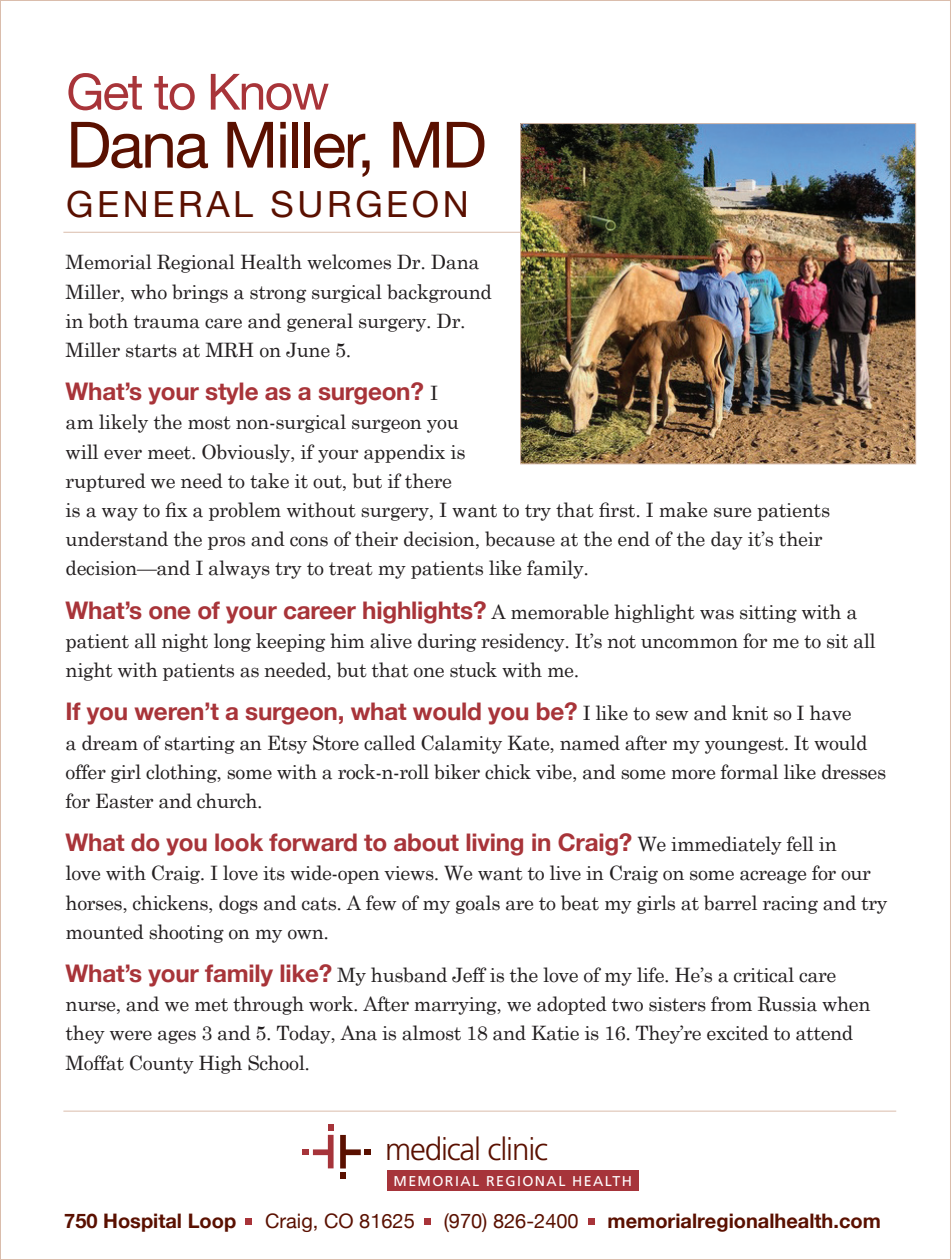
<style>
.page{position:relative;width:951px;height:1260px;background:#fff}
.page>*{position:absolute;margin:0;border:0;box-sizing:border-box;transform-origin:0 0}
.t1{font:64px "Helvetica Neue";letter-spacing:-.035em;color:#5a1000}
.t2{font:50px "Helvetica Neue";letter-spacing:-.035em;color:#a83439}
.t3{font:36px "Helvetica Neue";letter-spacing:.1em;color:#5a1000}
.t4{font:300 31.4px "Frutiger";letter-spacing:-.035em;color:#5a1000}
.t5{font:700 24.2px "Helvetica Neue";letter-spacing:-.01em;color:#a83439}
.t6{font:700 20px "Helvetica Neue";color:#5a1000}
.t7{font:20px "Helvetica Neue";color:#5a1000}
.t8{font:19.8px/29.2px "Century Schoolbook";letter-spacing:-.02em;color:#231f20}
.t9{font:14.2px "Frutiger";letter-spacing:.1em;color:#fff}
.s1{font-family:"Century Schoolbook";font-weight:400;font-size:19.8px;color:#231f20}
.s2{font-family:"Helvetica Neue";font-weight:700;font-size:24.2px;color:#a83439}
</style>
<div class="page">
<hr style="left:63px;top:232px;width:833px;height:1px;background:#dabdac">
<hr style="left:63px;top:1111px;width:833px;height:1px;background:#dabdac">
<svg style="left:246px;top:1219px;width:6px;height:6px"></svg>
<div style="left:424px;top:1219px;width:7px;height:6px;background:#a83439"></div>
<svg style="left:588px;top:1219px;width:6px;height:6px"></svg>
<img style="left:522px;top:125px;width:392px;height:337px">
<div style="left:520px;top:123px;width:396px;height:341px;border:1px solid #dabdac"></div>
<div style="left:387px;top:1170px;width:251px;height:21px;background:#a6343a"></div>
<div style="left:302px;top:1149px;width:7px;height:6px;background:#a6343a"></div>
<svg style="left:313px;top:1125px;width:20px;height:43px"></svg>
<div style="left:340px;top:1172px;width:6px;height:7px;background:#5a1000"></div>
<svg style="left:340px;top:1135px;width:21px;height:34px"></svg>
<div style="left:364px;top:1149px;width:7px;height:6px;background:#5a1000"></div>
<h2 class="t2" style="left:66px;top:56px;width:265px">Get to Know</h2>
<h1 class="t1" style="left:66px;top:99px;width:422px">Dana Miller, MD</h1>
<h3 class="t3" style="left:66px;top:178px;width:404px">GENERAL SURGEON</h3>
<p class="t8" style="left:66px;top:247px;width:428px">Memorial Regional Health welcomes Dr. Dana Miller, who brings a strong surgical background in both trauma care and general surgery. Dr.<br>Miller starts at MRH on June 5.</p>
<p class="t5" style="left:66px;top:373px;width:374px">What’s your style as a surgeon? <span class="s1">I</span></p>
<p class="t8" style="left:66px;top:407px;width:766px">am likely the most non-surgical surgeon you<br>will ever meet. Obviously, if your appendix is<br>ruptured we need to take it out, but if there<br>is a way to fix a problem without surgery, I want to try that first. I make sure patients understand the pros and cons of their decision, because at the end of the day it’s their decision—and I always try to treat my patients like family.</p>
<p class="t8" style="left:66px;top:596px;width:811px"><span class="s2">What’s one of your career highlights?</span> A memorable highlight was sitting with a patient all night long keeping him alive during residency. It’s not uncommon for me to sit all night with patients as needed, but that one stuck with me.</p>
<p class="t5" style="left:66px;top:693px;width:787px">If you weren’t a surgeon, what would you be? <span class="s1">I like to sew and knit so I have</span></p>
<p class="t8" style="left:66px;top:727px;width:822px">a dream of starting an Etsy Store called Calamity Kate, named after my youngest. It would offer girl clothing, some with a rock-n-roll biker chick vibe, and some more formal like dresses for Easter and church.</p>
<p class="t5" style="left:66px;top:824px;width:772px">What do you look forward to about living in Craig? <span class="s1">We immediately fell in</span></p>
<p class="t8" style="left:66px;top:858px;width:823px">love with Craig. I love its wide-open views. We want to live in Craig on some acreage for our horses, chickens, dogs and cats. A few of my goals are to beat my girls at barrel racing and try mounted shooting on my own.</p>
<p class="t8" style="left:66px;top:960px;width:806px"><span class="s2">What’s your family like?</span> My husband Jeff is the love of my life. He’s a critical care nurse, and we met through work. After marrying, we adopted two sisters from Russia when they were ages 3 and 5. Today, Ana is almost 18 and Katie is 16. They’re excited to attend Moffat County High School.</p>
<h3 class="t4" style="left:385px;top:1131px;width:164px">medical clinic</h3>
<p class="t9" style="left:393px;top:1172px;width:240px">MEMORIAL REGIONAL HEALTH</p>
<p class="t6" style="left:64px;top:1206px;width:173px">750 Hospital Loop</p>
<p class="t7" style="left:265px;top:1207px;width:151px">Craig, CO 81625</p>
<p class="t7" style="left:443px;top:1207px;width:136px">(970) 826-2400</p>
<p class="t6" style="left:607px;top:1206px;width:275px">memorialregionalhealth.com</p>
</div>
